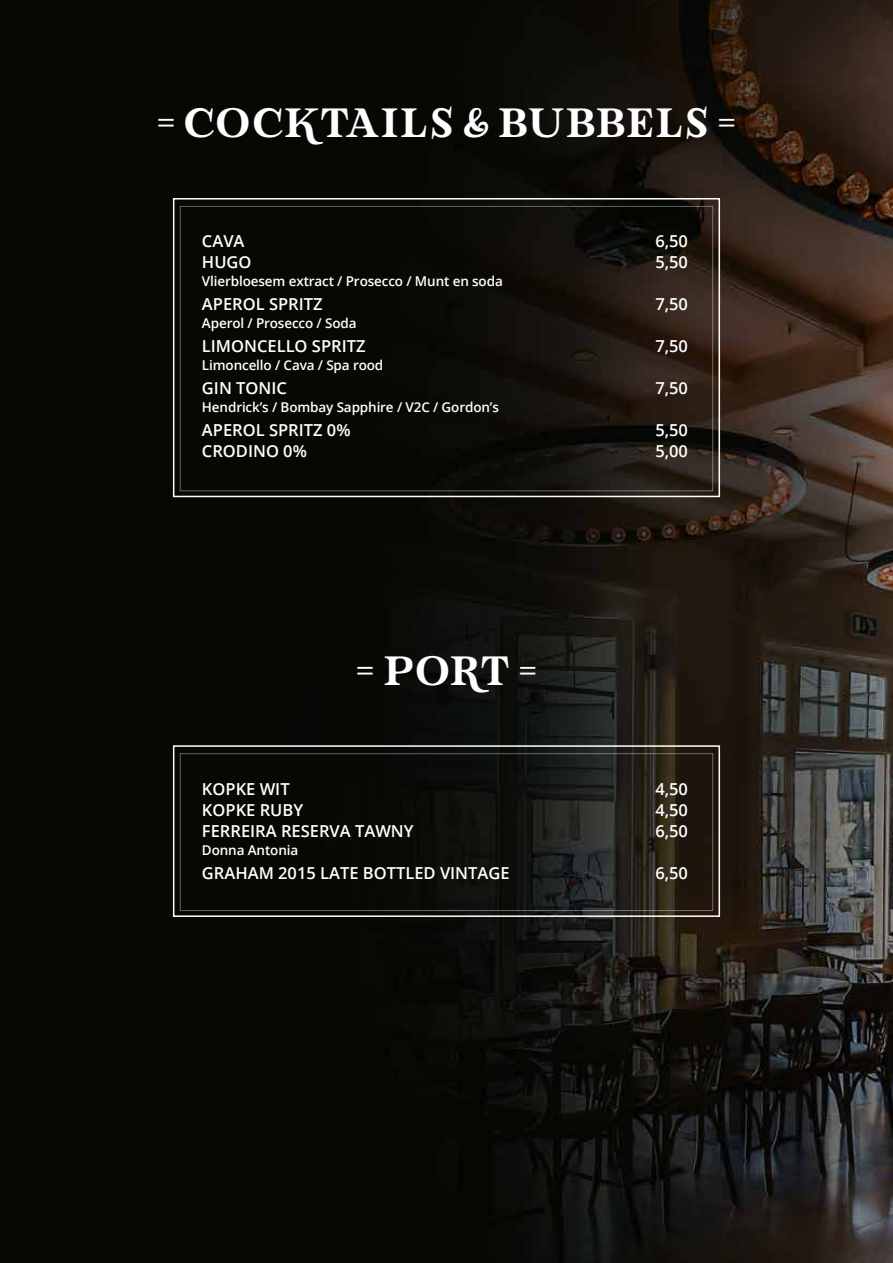
<style>
.page{position:relative;width:893px;height:1263px;background:#fff}
.page>*{position:absolute;margin:0;border:0;box-sizing:border-box;transform-origin:0 0}
.t1{font:39px "Lova Valove Serif";color:#fff}
.t2{font:600 16.5px "Open Sans";color:#fff}
.t3{font:600 13.5px "Open Sans";letter-spacing:-.01em;color:#fff}
</style>
<div class="page">
<img style="left:0;top:0;width:893px;height:1263px">
<div style="left:173px;top:198px;width:547px;height:299px;border:2px solid #fff"></div>
<div style="left:173px;top:745px;width:547px;height:172px;border:2px solid #fff"></div>
<h1 class="t1" style="left:158px;top:102px;width:578px">= COCKTAILS &amp; BUBBELS =</h1>
<p class="t2" style="left:202px;top:229px;width:44px">CAVA</p>
<p class="t2" style="left:655px;top:229px;width:34px">6,50</p>
<p class="t2" style="left:202px;top:250px;width:51px">HUGO</p>
<p class="t2" style="left:655px;top:250px;width:34px">5,50</p>
<p class="t3" style="left:202px;top:271px;width:302px">Vlierbloesem extract / Prosecco / Munt en soda</p>
<p class="t2" style="left:202px;top:292px;width:122px">APEROL SPRITZ</p>
<p class="t2" style="left:655px;top:292px;width:34px">7,50</p>
<p class="t3" style="left:202px;top:313px;width:156px">Aperol / Prosecco / Soda</p>
<p class="t2" style="left:202px;top:334px;width:165px">LIMONCELLO SPRITZ</p>
<p class="t2" style="left:655px;top:334px;width:34px">7,50</p>
<p class="t3" style="left:202px;top:355px;width:183px">Limoncello / Cava / Spa rood</p>
<p class="t2" style="left:202px;top:376px;width:86px">GIN TONIC</p>
<p class="t2" style="left:655px;top:376px;width:34px">7,50</p>
<p class="t3" style="left:202px;top:397px;width:298px">Hendrick’s / Bombay Sapphire / V2C / Gordon’s</p>
<p class="t2" style="left:202px;top:418px;width:150px">APEROL SPRITZ 0%</p>
<p class="t2" style="left:655px;top:418px;width:34px">5,50</p>
<p class="t2" style="left:202px;top:439px;width:106px">CRODINO 0%</p>
<p class="t2" style="left:655px;top:439px;width:34px">5,00</p>
<h1 class="t1" style="left:357px;top:651px;width:180px">= PORT =</h1>
<p class="t2" style="left:202px;top:778px;width:89px">KOPKE WIT</p>
<p class="t2" style="left:655px;top:778px;width:34px">4,50</p>
<p class="t2" style="left:202px;top:799px;width:103px">KOPKE RUBY</p>
<p class="t2" style="left:655px;top:799px;width:34px">4,50</p>
<p class="t2" style="left:202px;top:820px;width:213px">FERREIRA RESERVA TAWNY</p>
<p class="t2" style="left:655px;top:820px;width:34px">6,50</p>
<p class="t3" style="left:202px;top:841px;width:98px">Donna Antonia</p>
<p class="t2" style="left:202px;top:862px;width:309px">GRAHAM 2015 LATE BOTTLED VINTAGE</p>
<p class="t2" style="left:655px;top:862px;width:34px">6,50</p>
</div>
